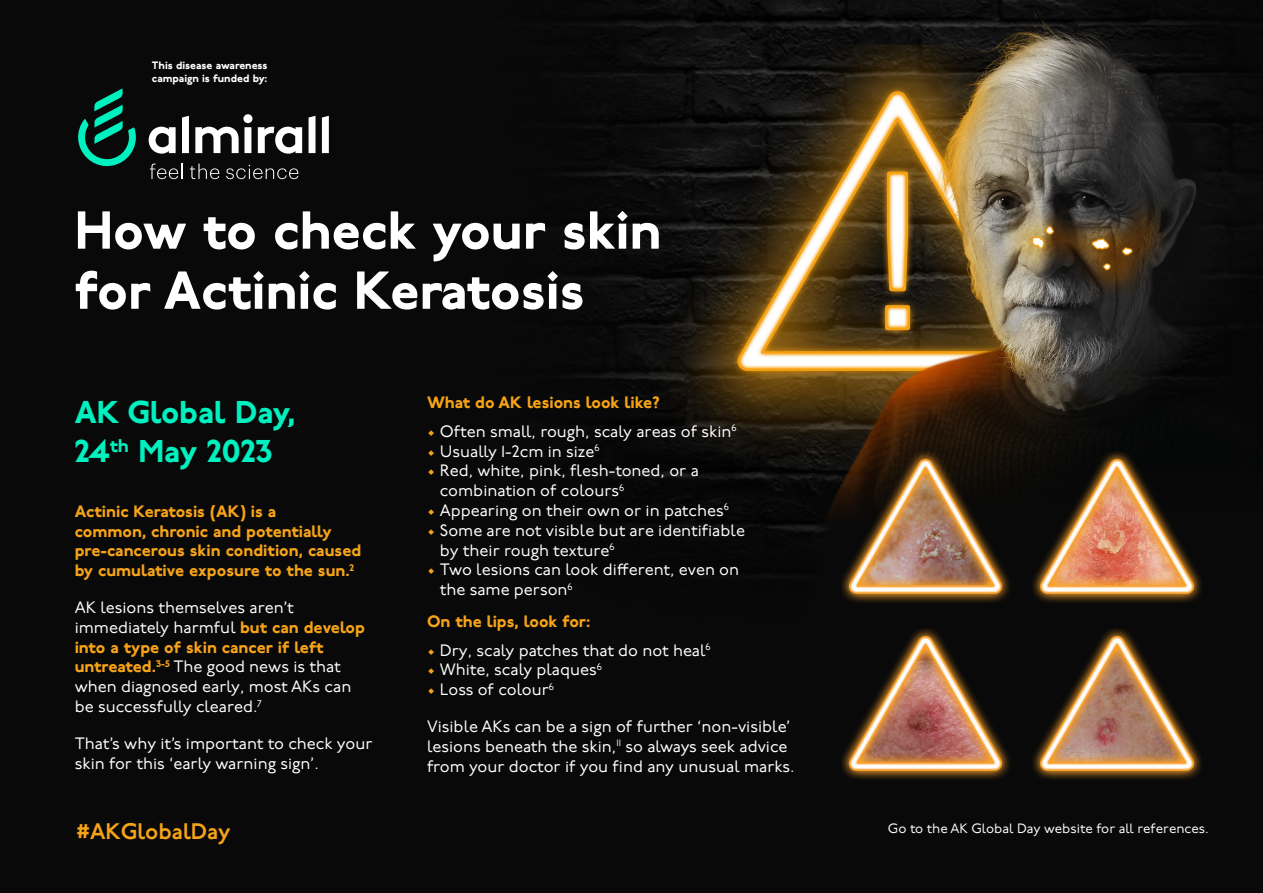
<style>
.page{position:relative;width:1263px;height:893px;background:#090909}
.page>*{position:absolute;margin:0;border:0;box-sizing:border-box;transform-origin:0 0}
.t1{font:800 53.25px "P22 Underground CY Pro";color:#fff}
.t2{font:800 31.5px/39px "P22 Underground CY Pro";color:#00f0bf}
.t3{font:700 22.5px "P22 Underground CY Demi";color:#f6a318}
.t4{font:16.5px/19.8px "P22 Underground";color:#fff}
.t5{font:800 16.5px/19.8px "P22 Underground CY Pro";color:#f6a318}
.t6{font:13.5px "P22 Underground";color:#fff}
.t7{font:800 10.65px/12.9px "P22 Underground CY Pro";color:#fff}
.s1{font-family:"P22 Underground CY Pro";font-weight:800;color:#f6a318}
.s2{color:#f6a318}
</style>
<div class="page">
<img style="left:148px;top:0;width:1074px;height:766px">
<img style="left:841px;top:451px;width:169px;height:157px">
<img style="left:1032px;top:451px;width:169px;height:157px">
<img style="left:841px;top:628px;width:169px;height:152px">
<img style="left:1032px;top:628px;width:169px;height:152px">
<svg style="left:150px;top:164px;width:32px;height:15px"></svg>
<svg style="left:190px;top:164px;width:29px;height:15px"></svg>
<svg style="left:226px;top:165px;width:72px;height:14px"></svg>
<svg style="left:78px;top:88px;width:58px;height:79px"></svg>
<svg style="left:149px;top:114px;width:180px;height:40px"></svg>
<p class="t7" style="left:152px;top:59px;width:117px">This disease awareness campaign is funded by:</p>
<p class="t1" style="left:75px;top:191px;width:588px">How to check your skin</p>
<p class="t1" style="left:75px;top:251px;width:511px">for Actinic Keratosis</p>
<p class="t2" style="left:75px;top:393px;width:222px">AK Global Day,<br>24<sup>th</sup> May 2023</p>
<p class="t5" style="left:75px;top:501px;width:288px">Actinic Keratosis (AK) is a<br>common, chronic and potentially pre-cancerous skin condition, caused by cumulative exposure to the sun.<sup>2</sup></p>
<p class="t4" style="left:75px;top:598px;width:292px">AK lesions themselves aren’t immediately harmful <span class="s1">but can develop into a type of skin cancer if left untreated.</span><sup>3-5</sup> The good news is that when diagnosed early, most AKs can be successfully cleared.<sup>7</sup></p>
<p class="t4" style="left:75px;top:734px;width:299px">That’s why it’s important to check your skin for this ‘early warning sign’.</p>
<p class="t5" style="left:427px;top:393px;width:234px">What do AK lesions look like?</p>
<p class="t4" style="left:427px;top:422px;width:311px"><span class="s2">•</span> Often small, rough, scaly areas of skin<sup>6</sup></p>
<p class="t4" style="left:427px;top:442px;width:174px"><span class="s2">•</span> Usually 1-2cm in size<sup>6</sup></p>
<p class="t4" style="left:440px;top:462px;width:261px;text-indent:-13px"><span class="s2">•</span> Red, white, pink, flesh-toned, or a combination of colours<sup>6</sup></p>
<p class="t4" style="left:427px;top:501px;width:303px"><span class="s2">•</span> Appearing on their own or in patches<sup>6</sup></p>
<p class="t4" style="left:440px;top:521px;width:307px;text-indent:-13px"><span class="s2">•</span> Some are not visible but are identifiable by their rough texture<sup>6</sup></p>
<p class="t4" style="left:440px;top:561px;width:301px;text-indent:-13px"><span class="s2">•</span> Two lesions can look different, even on the same person<sup>6</sup></p>
<p class="t5" style="left:427px;top:612px;width:165px">On the lips, look for:</p>
<p class="t4" style="left:427px;top:641px;width:285px"><span class="s2">•</span> Dry, scaly patches that do not heal<sup>6</sup></p>
<p class="t4" style="left:427px;top:661px;width:176px"><span class="s2">•</span> White, scaly plaques<sup>6</sup></p>
<p class="t4" style="left:427px;top:680px;width:128px"><span class="s2">•</span> Loss of colour<sup>6</sup></p>
<p class="t4" style="left:427px;top:717px;width:369px">Visible AKs can be a sign of further ‘non-visible’ lesions beneath the skin,<sup>11</sup> so always seek advice from your doctor if you find any unusual marks.</p>
<p class="t3" style="left:77px;top:819px;width:155px">#AKGlobalDay</p>
<p class="t6" style="left:888px;top:821px;width:322px">Go to the AK Global Day website for all references.</p>
</div>
